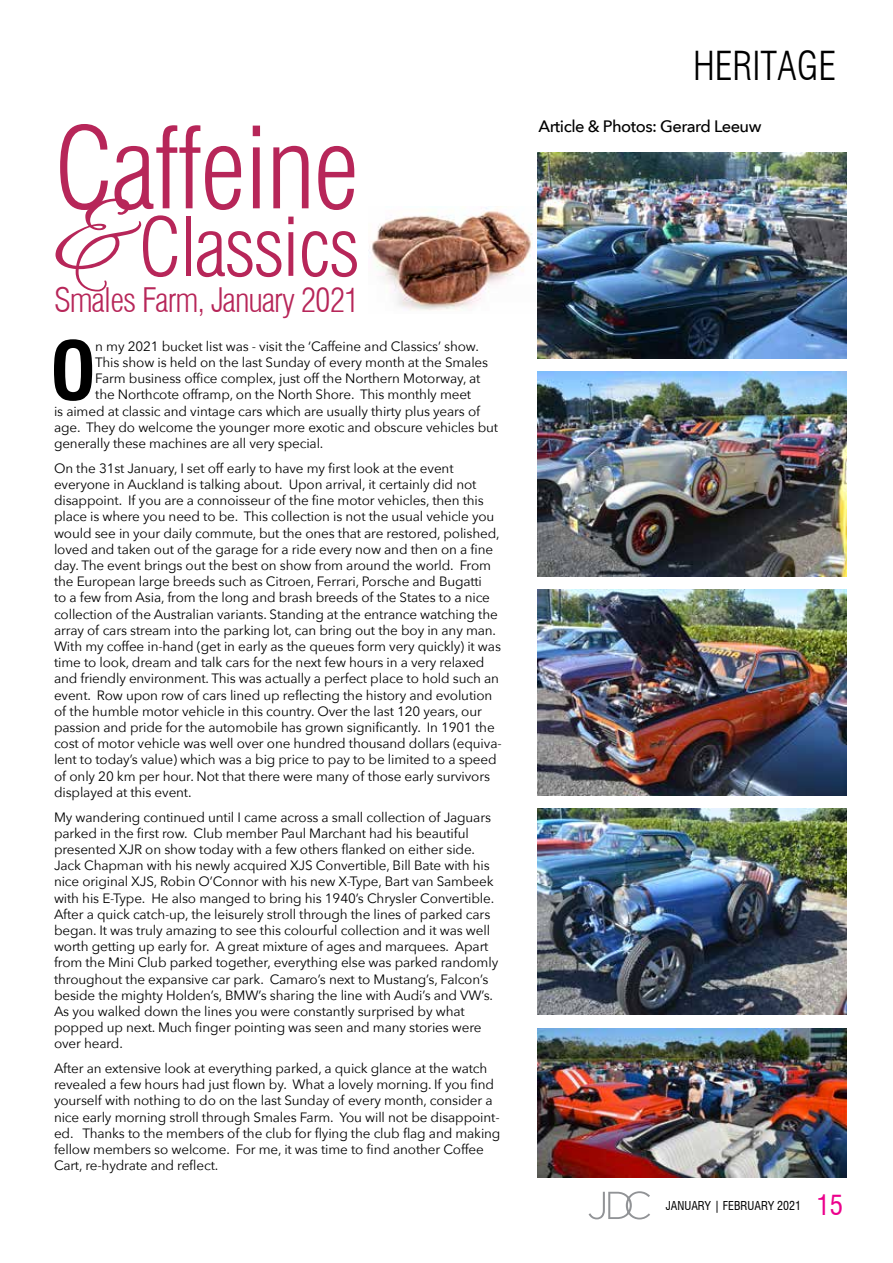
<style>
.page{position:relative;width:893px;height:1263px;background:#fff}
.page>*{position:absolute;margin:0;border:0;box-sizing:border-box;transform-origin:0 0}
.t1{font:300 condensed 111px "Swiss 721 BT";letter-spacing:-.02em;color:#b72659}
.t2{font:300 condensed 79.5px "Swiss 721 BT";letter-spacing:-.03em;color:#b72659}
.t3{font:700 condensed 78.15px "Swiss 721 BT";color:#000}
.t4{font:300 condensed 39px "Swiss 721 BT";color:#000}
.t5{font:300 condensed 33px "Swiss 721 BT";letter-spacing:-.03em;color:#b72659}
.t6{font:condensed 27px "Swiss 721 BT";color:#ec008c}
.t7{font:500 16.5px "Avenir Next";letter-spacing:-.03em;color:#000}
.t8{font:13.5px/16.2px "Avenir Next";letter-spacing:-.01em;color:#000}
.t9{font:condensed 12px "Swiss 721 BT";color:#000}
.s1{font-family:"Alex Brush";font-weight:400;font-stretch:normal;font-size:117px}
</style>
<div class="page">
<svg style="left:589px;top:1191px;width:61px;height:28px"></svg>
<img style="left:368px;top:208px;width:164px;height:102px">
<img style="left:537px;top:152px;width:309px;height:206px">
<img style="left:537px;top:1029px;width:309px;height:149px">
<img style="left:537px;top:371px;width:309px;height:206px">
<img style="left:537px;top:809px;width:309px;height:206px">
<img style="left:537px;top:589px;width:309px;height:206px">
<h1 class="t1" style="left:54px;top:101px;width:307px">Caffeine</h1>
<h2 class="t2" style="left:54px;top:199px;width:307px"><span class="s1">&amp;</span>Classics</h2>
<h3 class="t5" style="left:54px;top:280px;width:307px">Smales Farm, January 2021</h3>
<h3 class="t3" style="left:50px;top:324px;width:47px">O</h3>
<p class="t8" style="left:95px;top:337px;width:385px">n my 2021 bucket list was - visit the ‘Caffeine and Classics’ show.</p>
<p class="t8" style="left:95px;top:354px;width:394px">This show is held on the last Sunday of every month at the Smales</p>
<p class="t8" style="left:95px;top:370px;width:387px">Farm business office complex, just off the Northern Motorway, at</p>
<p class="t8" style="left:95px;top:386px;width:377px">the Northcote offramp, on the North Shore. This monthly meet</p>
<p class="t8" style="left:54px;top:402px;width:428px">is aimed at classic and vintage cars which are usually thirty plus years of</p>
<p class="t8" style="left:54px;top:418px;width:446px">age. They do welcome the younger more exotic and obscure vehicles but</p>
<p class="t8" style="left:54px;top:435px;width:271px">generally these machines are all very special.</p>
<p class="t8" style="left:54px;top:459px;width:449px">On the 31st January, I set off early to have my first look at the event everyone in Auckland is talking about. Upon arrival, it certainly did not disappoint. If you are a connoisseur of the fine motor vehicles, then this place is where you need to be. This collection is not the usual vehicle you would see in your daily commute, but the ones that are restored, polished, loved and taken out of the garage for a ride every now and then on a fine day. The event brings out the best on show from around the world. From the European large breeds such as Citroen, Ferrari, Porsche and Bugatti<br>to a few from Asia, from the long and brash breeds of the States to a nice collection of the Australian variants. Standing at the entrance watching the array of cars stream into the parking lot, can bring out the boy in any man.<br>With my coffee in-hand (get in early as the queues form very quickly) it was time to look, dream and talk cars for the next few hours in a very relaxed and friendly environment. This was actually a perfect place to hold such an event. Row upon row of cars lined up reflecting the history and evolution of the humble motor vehicle in this country. Over the last 120 years, our passion and pride for the automobile has grown significantly. In 1901 the cost of motor vehicle was well over one hundred thousand dollars (equiva&shy;lent to today’s value) which was a big price to pay to be limited to a speed of only 20 km per hour. Not that there were many of those early survivors displayed at this event.</p>
<p class="t8" style="left:54px;top:808px;width:446px">My wandering continued until I came across a small collection of Jaguars parked in the first row. Club member Paul Marchant had his beautiful presented XJR on show today with a few others flanked on either side.<br>Jack Chapman with his newly acquired XJS Convertible, Bill Bate with his nice original XJS, Robin O’Connor with his new X-Type, Bart van Sambeek with his E-Type. He also manged to bring his 1940’s Chrysler Convertible.<br>After a quick catch-up, the leisurely stroll through the lines of parked cars began. It was truly amazing to see this colourful collection and it was well worth getting up early for. A great mixture of ages and marquees. Apart from the Mini Club parked together, everything else was parked randomly throughout the expansive car park. Camaro’s next to Mustang’s, Falcon’s beside the mighty Holden’s, BMW’s sharing the line with Audi’s and VW’s.<br>As you walked down the lines you were constantly surprised by what popped up next. Much finger pointing was seen and many stories were over heard.</p>
<p class="t8" style="left:54px;top:1060px;width:448px">After an extensive look at everything parked, a quick glance at the watch revealed a few hours had just flown by. What a lovely morning. If you find yourself with nothing to do on the last Sunday of every month, consider a nice early morning stroll through Smales Farm. You will not be disappoint&shy;ed. Thanks to the members of the club for flying the club flag and making fellow members so welcome. For me, it was time to find another Coffee Cart, re-hydrate and reflect.</p>
<h3 class="t4" style="left:693px;top:43px;width:144px">HERITAGE</h3>
<p class="t7" style="left:538px;top:112px;width:225px">Article &amp; Photos: Gerard Leeuw</p>
<p class="t9" style="left:666px;top:1199px;width:137px">JANUARY | FEBRUARY 2021</p>
<h3 class="t6" style="left:816px;top:1189px;width:28px">15</h3>
</div>
